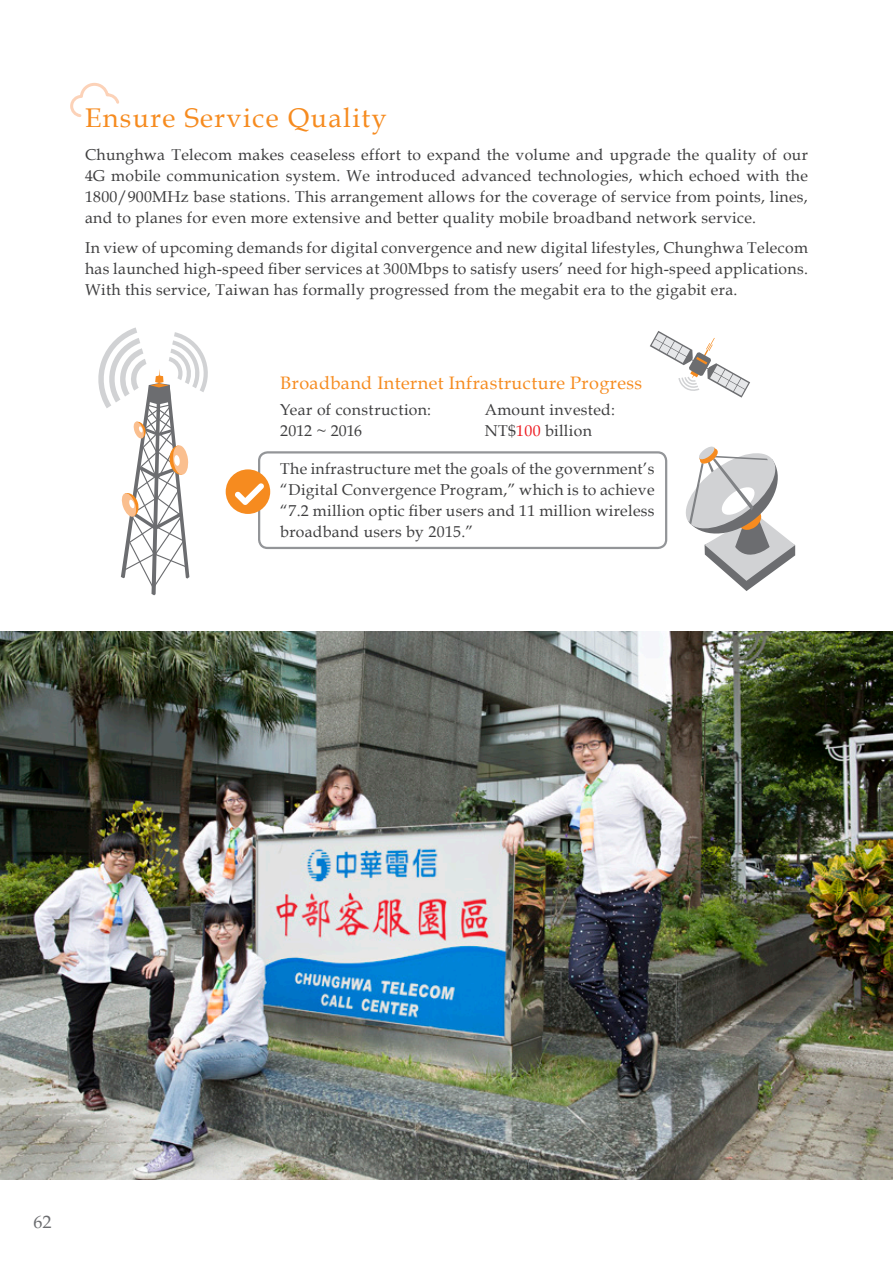
<style>
.page{position:relative;width:893px;height:1263px;background:#fff}
.page>*{position:absolute;margin:0;border:0;box-sizing:border-box;transform-origin:0 0}
.t1{font:27px "Book Antiqua";letter-spacing:.05em;color:#f68b1f}
.t2{font:18px "Book Antiqua";letter-spacing:.025em;color:#f68b1f}
.t3{font:18px "Book Antiqua";color:#6c6d70}
.t4{font:15.75px/21px "Book Antiqua";letter-spacing:.02em;color:#3e3e3f;text-align:justify}
.s1{color:#ee1d23}
</style>
<div class="page">
<img style="left:0;top:631px;width:893px;height:548px">
<svg style="left:70px;top:82px;width:49px;height:35px"></svg>
<div style="left:258px;top:451px;width:409px;height:98px;border:2px solid #939598;border-radius:9px"></div>
<div style="left:226px;top:469px;width:44px;height:45px;background:#f68b1f;border-radius:50%"></div>
<svg style="left:235px;top:483px;width:29px;height:22px"></svg>
<svg style="left:98px;top:327px;width:110px;height:268px"></svg>
<svg style="left:650px;top:331px;width:100px;height:67px"></svg>
<svg style="left:686px;top:446px;width:109px;height:145px"></svg>
<h1 class="t1" style="left:85px;top:102px;width:303px">Ensure Service Quality</h1>
<p class="t4" style="left:85px;top:144px;width:724px">Chunghwa Telecom makes ceaseless effort to expand the volume and upgrade the quality of our 4G mobile communication system. We introduced advanced technologies, which echoed with the 1800/900MHz base stations. This arrangement allows for the coverage of service from points, lines, and to planes for even more extensive and better quality mobile broadband network service.</p>
<p class="t4" style="left:85px;top:237px;width:724px">In view of upcoming demands for digital convergence and new digital lifestyles, Chunghwa Telecom has launched high-speed fiber services at 300Mbps to satisfy users’ need for high-speed applications.<br>With this service, Taiwan has formally progressed from the megabit era to the gigabit era.</p>
<p class="t2" style="left:280px;top:372px;width:363px">Broadband Internet Infrastructure Progress</p>
<p class="t4" style="left:280px;top:400px;width:152px">Year of construction:<br>2012 ~ 2016</p>
<p class="t4" style="left:485px;top:400px;width:132px">Amount invested:<br>NT$<span class="s1">100</span> billion</p>
<p class="t4" style="left:280px;top:459px;width:376px">The infrastructure met the goals of the government’s “Digital Convergence Program,” which is to achieve “7.2 million optic fiber users and 11 million wireless broadband users by 2015.”</p>
<p class="t3" style="left:34px;top:1211px;width:19px">62</p>
</div>
